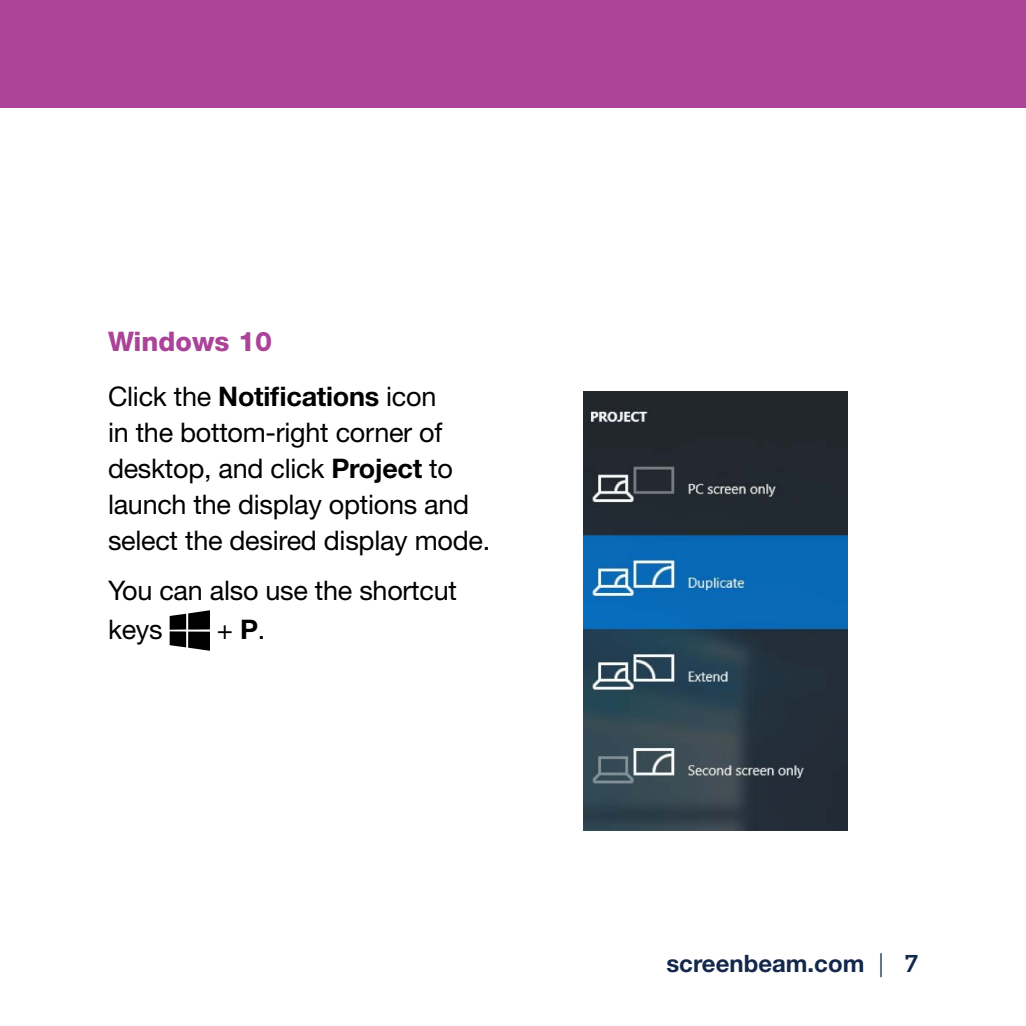
<style>
.page{position:relative;width:1026px;height:1026px;background:#fff}
.page>*{position:absolute;margin:0;border:0;box-sizing:border-box;transform-origin:0 0}
.t1{font:27px/36px "Helvetica Neue LT Std";letter-spacing:-.01em;color:#000}
.t2{font:700 27px/55.5px "Helvetica Neue LT Std";letter-spacing:-.01em;color:#000}
.t3{font:700 24px "Helvetica Neue LT Std";color:#13284b}
.s1{font-weight:800;color:#ab4399}
.s2{font-weight:400}
.s3{font-weight:700}
.s4{font-weight:300}
.s5{font-family:"Museo Slab 700";font-weight:400}
</style>
<div class="page">
<div style="left:0;top:0;width:1026px;height:108px;background:#ab4399"></div>
<svg style="left:170px;top:610px;width:40px;height:41px"></svg>
<img style="left:584px;top:392px;width:263px;height:439px">
<p class="t2" style="left:108px;top:313px;width:330px"><span class="s1">Windows 10<br></span><span class="s2">Click the</span> Notifications <span class="s2">icon</span></p>
<p class="t1" style="left:108px;top:414px;width:384px">in the bottom-right corner of desktop, and click <span class="s3">Project</span> to launch the display options and select the desired display mode.</p>
<p class="t1" style="left:108px;top:570px;width:351px;line-height:39px">You can also use the shortcut keys</p>
<p class="t1" style="left:217px;top:611px;width:50px">+ <span class="s3">P</span>.</p>
<p class="t3" style="left:666px;top:949px;width:253px">screenbeam.com <span class="s4">|</span> <span class="s5">7</span></p>
</div>
